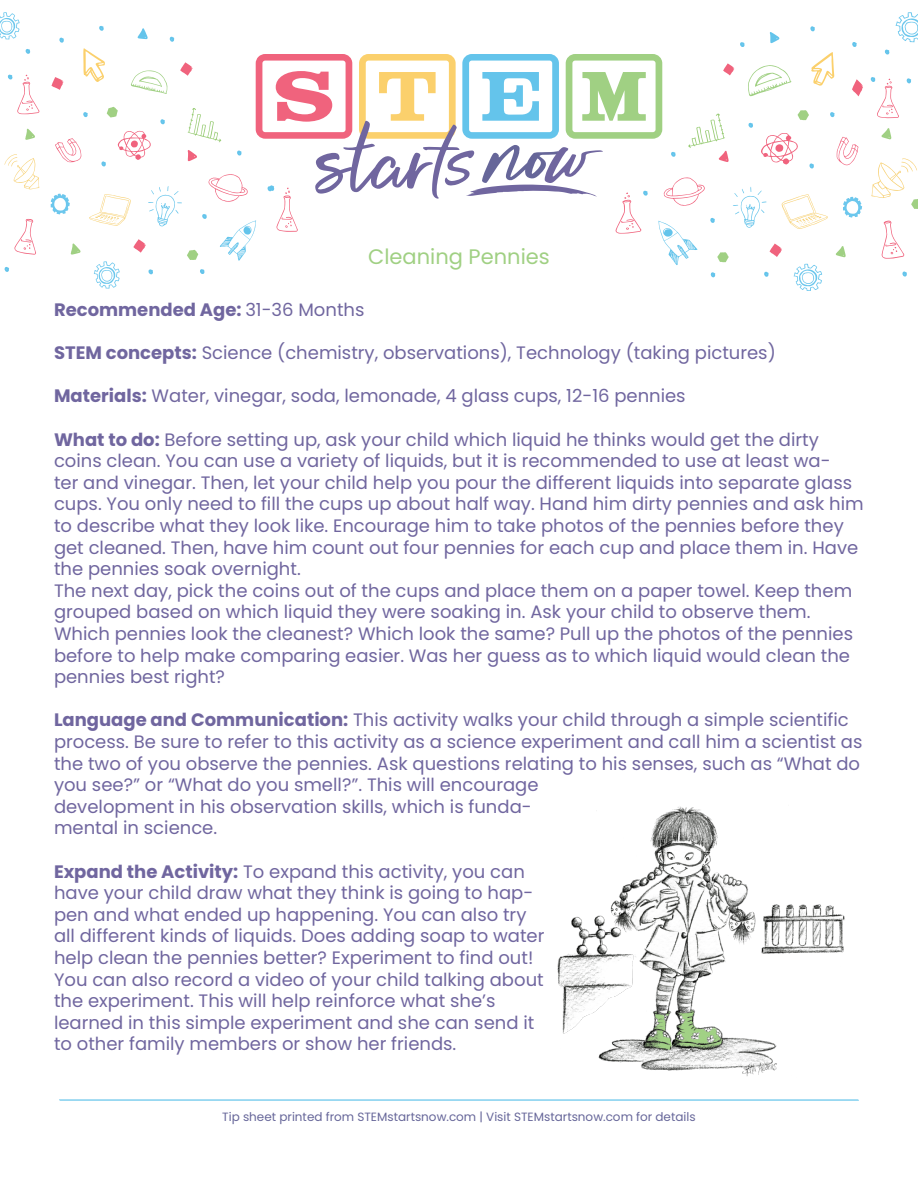
<style>
.page{position:relative;width:918px;height:1188px;background:#fff}
.page>*{position:absolute;margin:0;border:0;box-sizing:border-box;transform-origin:0 0}
.t1{font:21px "Poppins";color:#a0d083}
.t2{font:18px/21.6px "Poppins";color:#70669f}
.t3{font:700 18px "Poppins";color:#70669f}
.t4{font:12px "Poppins";color:#669}
.s1{font-weight:400}
.s2{font-weight:700}
</style>
<div class="page">
<svg style="left:59px;top:1099px;width:800px;height:2px;background:#9fdaf2"></svg>
<svg style="left:4px;top:154px;width:35px;height:35px"></svg>
<svg style="left:26px;top:49px;width:4px;height:5px"></svg>
<svg style="left:0;top:12px;width:20px;height:27px"></svg>
<svg style="left:14px;top:219px;width:22px;height:36px"></svg>
<svg style="left:5px;top:267px;width:4px;height:5px"></svg>
<svg style="left:25px;top:128px;width:10px;height:12px"></svg>
<svg style="left:8px;top:74px;width:32px;height:40px"></svg>
<svg style="left:885px;top:49px;width:4px;height:6px"></svg>
<svg style="left:902px;top:271px;width:5px;height:6px"></svg>
<svg style="left:896px;top:12px;width:22px;height:30px"></svg>
<svg style="left:871px;top:77px;width:28px;height:41px"></svg>
<svg style="left:881px;top:128px;width:11px;height:11px"></svg>
<svg style="left:907px;top:78px;width:4px;height:5px"></svg>
<svg style="left:882px;top:220px;width:22px;height:39px"></svg>
<svg style="left:51px;top:26px;width:812px;height:265px"></svg>
<svg style="left:871px;top:158px;width:47px;height:51px"></svg>
<img style="left:557px;top:806px;width:288px;height:270px">
<p class="t1" style="left:368px;top:244px;width:183px">Cleaning Pennies</p>
<p class="t3" style="left:54px;top:299px;width:312px">Recommended Age: <span class="s1">31-36 Months</span></p>
<p class="t2" style="left:54px;top:342px;width:723px"><span class="s2">STEM concepts:</span> Science (chemistry, observations), Technology (taking pictures)</p>
<p class="t2" style="left:54px;top:385px;width:633px"><span class="s2">Materials:</span> Water, vinegar, soda, lemonade, 4 glass cups, 12-16 pennies</p>
<p class="t2" style="left:54px;top:429px;width:811px"><span class="s2">What to do:</span> Before setting up, ask your child which liquid he thinks would get the dirty coins clean. You can use a variety of liquids, but it is recommended to use at least wa-<br>ter and vinegar. Then, let your child help you pour the different liquids into separate glass cups. You only need to fill the cups up about half way. Hand him dirty pennies and ask him to describe what they look like. Encourage him to take photos of the pennies before they get cleaned. Then, have him count out four pennies for each cup and place them in. Have the pennies soak overnight.</p>
<p class="t2" style="left:54px;top:580px;width:801px">The next day, pick the coins out of the cups and place them on a paper towel. Keep them grouped based on which liquid they were soaking in. Ask your child to observe them.<br>Which pennies look the cleanest? Which look the same? Pull up the photos of the pennies before to help make comparing easier. Was her guess as to which liquid would clean the pennies best right?</p>
<p class="t2" style="left:54px;top:709px;width:810px"><span class="s2">Language and Communication:</span> This activity walks your child through a simple scientific process. Be sure to refer to this activity as a science experiment and call him a scientist as the two of you observe the pennies. Ask questions relating to his senses, such as “What do you see?” or “What do you smell?”. This will encourage<br>development in his observation skills, which is funda-<br>mental in science.</p>
<p class="t2" style="left:54px;top:861px;width:492px"><span class="s2">Expand the Activity:</span> To expand this activity, you can have your child draw what they think is going to hap&shy;pen and what ended up happening. You can also try all different kinds of liquids. Does adding soap to water help clean the pennies better? Experiment to find out!<br>You can also record a video of your child talking about the experiment. This will help reinforce what she’s learned in this simple experiment and she can send it to other family members or show her friends.</p>
<p class="t4" style="left:222px;top:1110px;width:475px">Tip sheet printed from STEMstartsnow.com | Visit STEMstartsnow.com for details</p>
</div>
